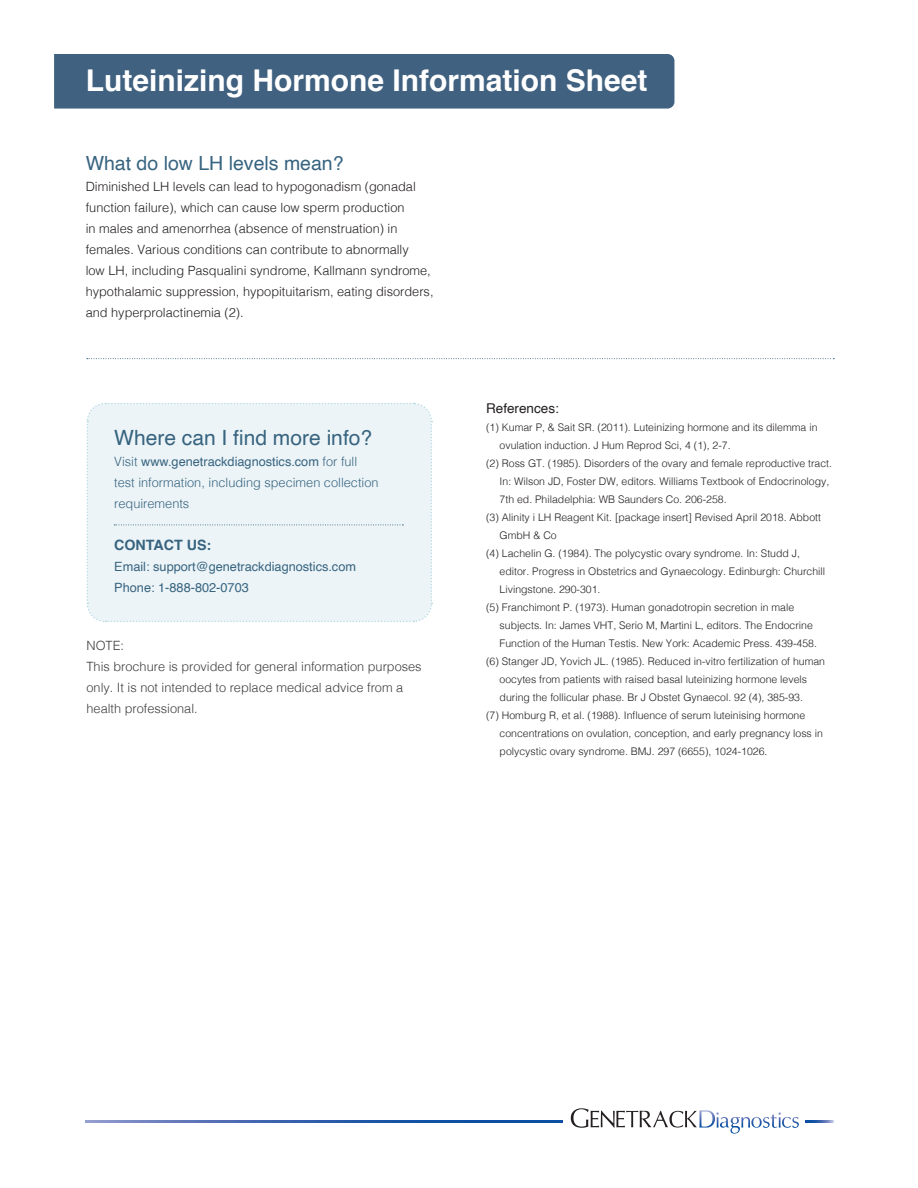
<style>
.page{position:relative;width:918px;height:1188px;background:#fff}
.page>*{position:absolute;margin:0;border:0;box-sizing:border-box;transform-origin:0 0}
.t1{font:700 30px "Helvetica";color:#fff}
.t2{font:21px "Helvetica";color:#386480}
.t3{font:19.5px "Helvetica";color:#386480}
.t4{font:700 14.25px "Helvetica";color:#386480}
.t5{font:13.5px "Helvetica";color:#231f20}
.t6{font:300 12.75px/21px "Helvetica";color:#231f20}
.t7{font:300 12.75px/21px "Helvetica";color:#3e3e3f}
.t8{font:300 12.75px/21px "Helvetica";color:#386480}
.t9{font:12.75px "Helvetica";color:#386480}
.t10{font:300 10.5px/18px "Helvetica";color:#231f20}
.s1{font-weight:400}
</style>
<div class="page">
<div style="left:54px;top:54px;width:620px;height:55px;background:#406180"></div>
<svg style="left:87px;top:358px;width:747px;height:1px"></svg>
<div style="left:86px;top:402px;width:347px;height:220px;background:#ecf4f7"></div>
<svg style="left:86px;top:1121px;width:476px;height:2px"></svg>
<svg style="left:806px;top:1121px;width:28px;height:2px"></svg>
<svg style="left:571px;top:1108px;width:228px;height:26px"></svg>
<p class="t1" style="left:86px;top:56px;width:563px">Luteinizing Hormone Information Sheet</p>
<p class="t3" style="left:86px;top:148px;width:259px">What do low LH levels mean?</p>
<p class="t6" style="left:86px;top:175px;width:349px">Diminished LH levels can lead to hypogonadism (gonadal function failure), which can cause low sperm production<br>in males and amenorrhea (absence of menstruation) in females. Various conditions can contribute to abnormally<br>low LH, including Pasqualini syndrome, Kallmann syndrome, hypothalamic suppression, hypopituitarism, eating disorders, and hyperprolactinemia (2).</p>
<p class="t2" style="left:114px;top:422px;width:259px">Where can I find more info?</p>
<p class="t8" style="left:114px;top:450px;width:266px">Visit <span class="s1">www.genetrackdiagnostics.com</span> for full test information, including specimen collection requirements</p>
<p class="t4" style="left:114px;top:534px;width:99px">CONTACT US:</p>
<p class="t9" style="left:114px;top:557px;width:243px">Email: support@genetrackdiagnostics.com</p>
<p class="t9" style="left:114px;top:578px;width:136px">Phone: 1-888-802-0703</p>
<p class="t7" style="left:87px;top:634px;width:39px">NOTE:</p>
<p class="t7" style="left:87px;top:655px;width:337px">This brochure is provided for general information purposes only. It is not intended to replace medical advice from a health professional.</p>
<p class="t5" style="left:486px;top:398px;width:74px">References:</p>
<p class="t10" style="left:500px;top:418px;width:319px;text-indent:-14px">(1) Kumar P, &amp; Sait SR. (2011). Luteinizing hormone and its dilemma in ovulation induction. J Hum Reprod Sci, 4 (1), 2-7.</p>
<p class="t10" style="left:500px;top:454px;width:334px;text-indent:-14px">(2) Ross GT. (1985). Disorders of the ovary and female reproductive tract.<br>In: Wilson JD, Foster DW, editors. Williams Textbook of Endocrinology,<br>7th ed. Philadelphia: WB Saunders Co. 206-258.</p>
<p class="t10" style="left:500px;top:508px;width:323px;text-indent:-14px">(3) Alinity i LH Reagent Kit. [package insert] Revised April 2018. Abbott<br>GmbH &amp; Co</p>
<p class="t10" style="left:500px;top:544px;width:327px;text-indent:-14px">(4) Lachelin G. (1984). The polycystic ovary syndrome. In: Studd J, editor. Progress in Obstetrics and Gynaecology. Edinburgh: Churchill<br>Livingstone. 290-301.</p>
<p class="t10" style="left:500px;top:598px;width:319px;text-indent:-14px">(5) Franchimont P. (1973). Human gonadotropin secretion in male subjects. In: James VHT, Serio M, Martini L, editors. The Endocrine<br>Function of the Human Testis. New York: Academic Press. 439-458.</p>
<p class="t10" style="left:500px;top:652px;width:327px;text-indent:-14px">(6) Stanger JD, Yovich JL. (1985). Reduced in-vitro fertilization of human oocytes from patients with raised basal luteinizing hormone levels during the follicular phase. Br J Obstet Gynaecol. 92 (4), 385-93.</p>
<p class="t10" style="left:500px;top:706px;width:325px;text-indent:-14px">(7) Homburg R, et al. (1988). Influence of serum luteinising hormone concentrations on ovulation, conception, and early pregnancy loss in polycystic ovary syndrome. BMJ. 297 (6655), 1024-1026.</p>
</div>
